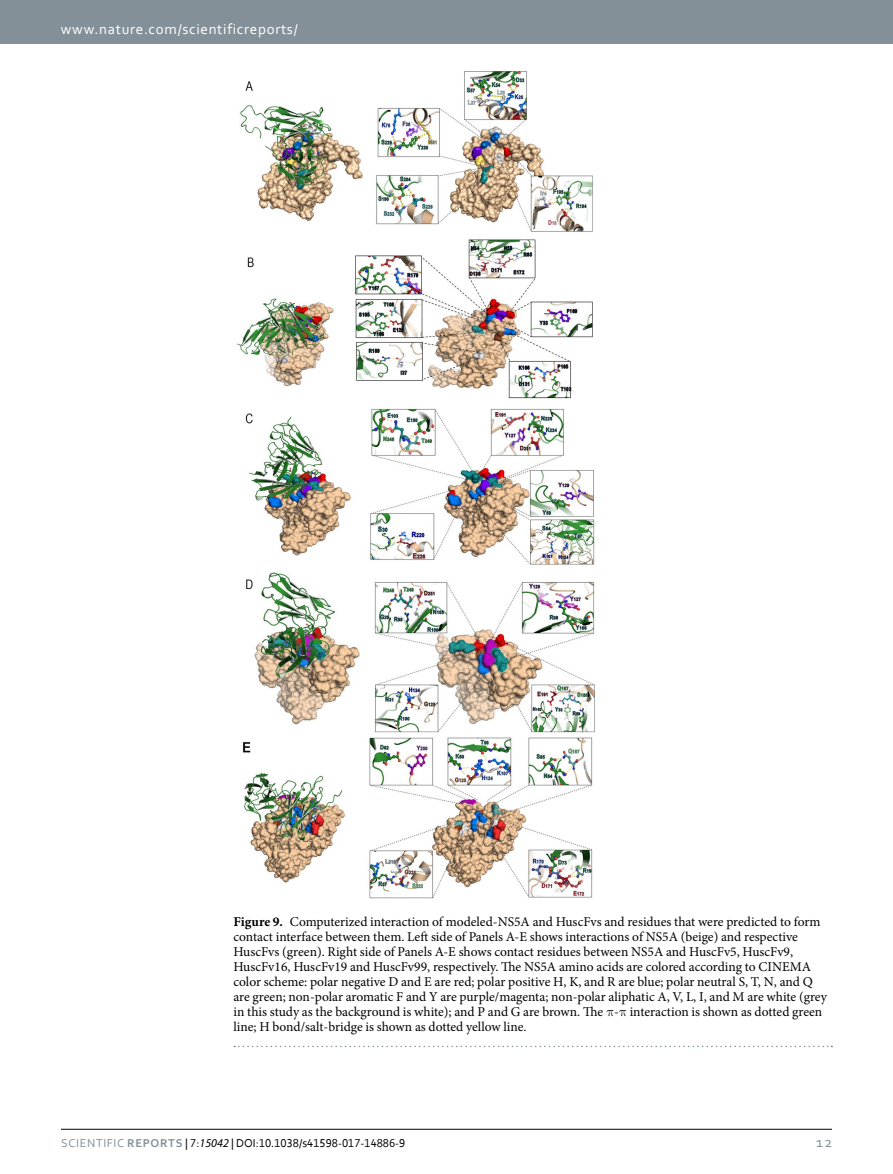
<style>
.page{position:relative;width:893px;height:1174px;background:#fff}
.page>*{position:absolute;margin:0;border:0;box-sizing:border-box;transform-origin:0 0}
.t1{font:15px "Corbel 2";letter-spacing:.045em;color:#fff}
.t2{font:15px "Corbel 2";color:#839097}
.t3{font:13.5px/15px "Minion Pro";letter-spacing:-.005em;color:#000}
.t4{font:12px "Corbel";color:#000}
.s1{font-weight:700}
.s2{font-family:"Corbel 2";color:#839097}
.s3{font-family:"Corbel Bold 2";color:#839097}
.s4{font-family:"Myriad Pro";font-style:italic}
</style>
<div class="page">
<div style="left:0;top:0;width:893px;height:43px;background:#839097"></div>
<hr style="left:61px;top:1129px;width:771px;height:1px;background:#000">
<img style="left:237px;top:71px;width:358px;height:827px">
<svg style="left:234px;top:1045px;width:598px;height:2px"></svg>
<p class="t1" style="left:61px;top:19px;width:238px">www.nature.com/scientificreports/</p>
<p class="t3" style="left:233px;top:914px;width:595px"><span class="s1">Figure 9.</span> Computerized interaction of modeled-NS5A and HuscFvs and residues that were predicted to form contact interface between them. Left side of Panels A-E shows interactions of NS5A (beige) and respective HuscFvs (green). Right side of Panels A-E shows contact residues between NS5A and HuscFv5, HuscFv9, HuscFv16, HuscFv19 and HuscFv99, respectively. The NS5A amino acids are colored according to CINEMA color scheme: polar negative D and E are red; polar positive H, K, and R are blue; polar neutral S, T, N, and Q are green; non-polar aromatic F and Y are purple/magenta; non-polar aliphatic A, V, L, I, and M are white (grey in this study as the background is white); and P and G are brown. The - interaction is shown as dotted green line; H bond/salt-bridge is shown as dotted yellow line.</p>
<p class="t4" style="left:61px;top:1135px;width:346px"><span class="s2">SCIENTIFIC</span> <span class="s3">REPORTS</span> | 7:<span class="s4">15042</span> | DOI:10.1038/s41598-017-14886-9</p>
<p class="t2" style="left:816px;top:1132px;width:17px">12</p>
</div>
